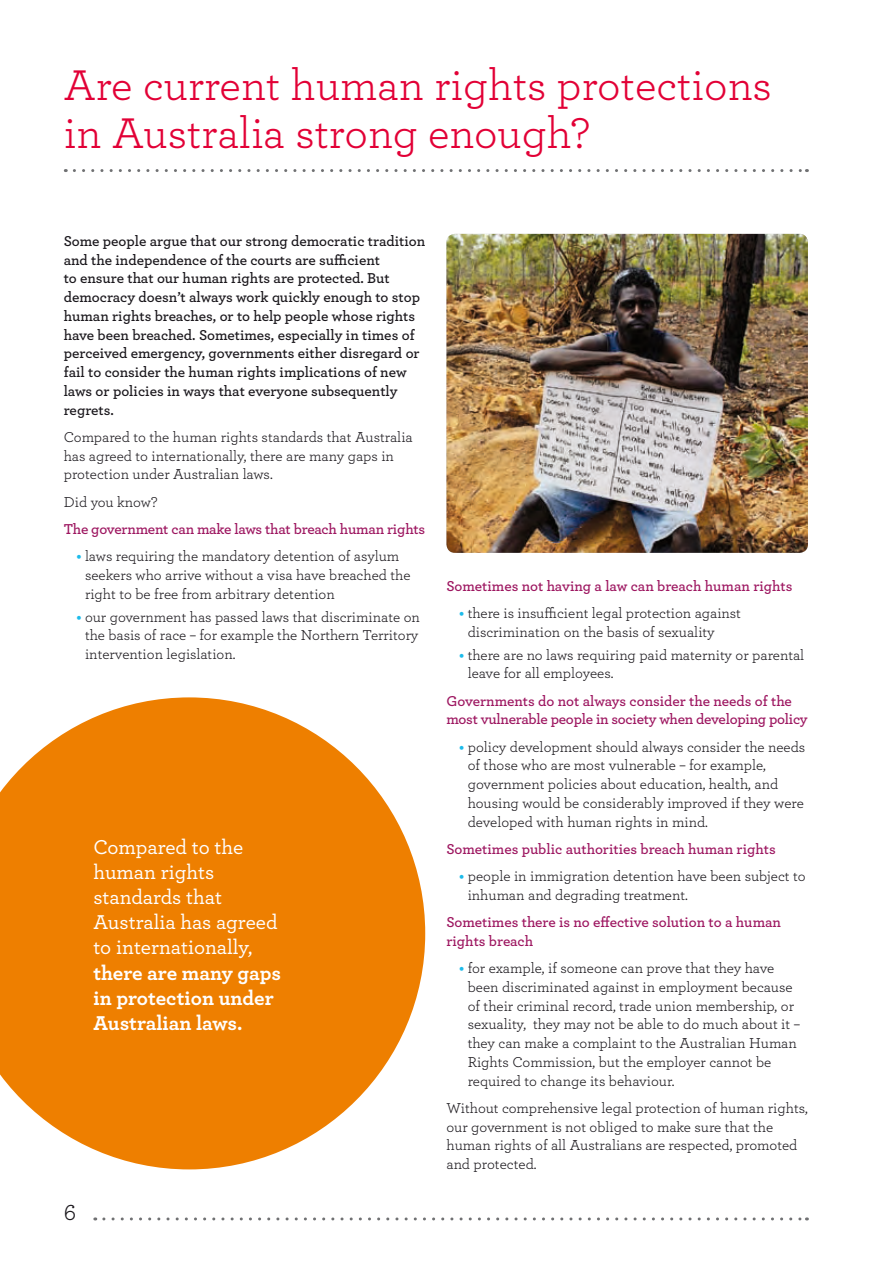
<style>
.page{position:relative;width:893px;height:1263px;background:#fff}
.page>*{position:absolute;margin:0;border:0;box-sizing:border-box;transform-origin:0 0}
.t1{font:45px/48px "Archer";color:#e20036}
.t2{font:24px "Archer";color:#1a171c}
.t3{font:500 21px/25.2px "Archer";color:#fff}
.t4{font:700 21px/25.2px "Archer";color:#fff}
.t5{font:15px/18.8px "Archer";color:#1a171c}
.t6{font:600 15px/18.8px "Archer";color:#1a171c}
.t7{font:600 15px/18.8px "Archer";letter-spacing:-.01em;color:#9d1660}
.s1{font-weight:700;color:#1dbbea}
</style>
<div class="page">
<svg style="left:74px;top:169px;width:733px;height:3px"></svg>
<svg style="left:0;top:697px;width:425px;height:472px;fill:#ee7f00"></svg>
<img style="left:446px;top:234px;width:362px;height:319px">
<svg style="left:104px;top:1217px;width:703px;height:3px"></svg>
<h1 class="t1" style="left:64px;top:59px;width:709px">Are current human rights protections in Australia strong enough?</h1>
<p class="t6" style="left:64px;top:231px;width:363px">Some people argue that our strong democratic tradition and the independence of the courts are sufficient<br>to ensure that our human rights are protected. But democracy doesn’t always work quickly enough to stop human rights breaches, or to help people whose rights have been breached. Sometimes, especially in times of perceived emergency, governments either disregard or fail to consider the human rights implications of new laws or policies in ways that everyone subsequently regrets.</p>
<p class="t5" style="left:64px;top:427px;width:350px">Compared to the human rights standards that Australia has agreed to internationally, there are many gaps in protection under Australian laws.</p>
<p class="t5" style="left:64px;top:492px;width:95px">Did you know?</p>
<p class="t7" style="left:64px;top:519px;width:363px">The government can make laws that breach human rights</p>
<p class="t5" style="left:85px;top:546px;width:327px;text-indent:-9px"><span class="s1">•</span> laws requiring the mandatory detention of asylum seekers who arrive without a visa have breached the right to be free from arbitrary detention</p>
<p class="t5" style="left:85px;top:607px;width:336px;text-align:justify;text-indent:-9px"><span class="s1">•</span> our government has passed laws that discriminate on the basis of race – for example the Northern Territory intervention legislation.</p>
<h3 class="t3" style="left:93px;top:833px;width:186px">Compared to the human rights standards that<br>Australia has agreed to internationally,</h3>
<h3 class="t4" style="left:93px;top:959px;width:189px">there are many gaps in protection under<br>Australian laws.</h3>
<h2 class="t2" style="left:64px;top:1196px;width:14px">6</h2>
<p class="t7" style="left:446px;top:575px;width:347px">Sometimes not having a law can breach human rights</p>
<p class="t5" style="left:468px;top:603px;width:275px;text-indent:-9px"><span class="s1">•</span> there is insufficient legal protection against discrimination on the basis of sexuality</p>
<p class="t5" style="left:468px;top:644px;width:338px;text-indent:-9px"><span class="s1">•</span> there are no laws requiring paid maternity or parental leave for all employees.</p>
<p class="t7" style="left:446px;top:690px;width:363px">Governments do not always consider the needs of the most vulnerable people in society when developing policy</p>
<p class="t5" style="left:468px;top:736px;width:339px;text-indent:-9px"><span class="s1">•</span> policy development should always consider the needs of those who are most vulnerable – for example, government policies about education, health, and housing would be considerably improved if they were developed with human rights in mind.</p>
<p class="t7" style="left:446px;top:839px;width:331px">Sometimes public authorities breach human rights</p>
<p class="t5" style="left:468px;top:866px;width:339px;text-indent:-9px"><span class="s1">•</span> people in immigration detention have been subject to inhuman and degrading treatment.</p>
<p class="t7" style="left:446px;top:912px;width:336px">Sometimes there is no effective solution to a human rights breach</p>
<p class="t5" style="left:468px;top:958px;width:334px;text-indent:-9px"><span class="s1">•</span> for example, if someone can prove that they have been discriminated against in employment because of their criminal record, trade union membership, or sexuality, they may not be able to do much about it – they can make a complaint to the Australian Human Rights Commission, but the employer cannot be required to change its behaviour.</p>
<p class="t5" style="left:446px;top:1098px;width:363px">Without comprehensive legal protection of human rights, our government is not obliged to make sure that the human rights of all Australians are respected, promoted and protected.</p>
</div>
